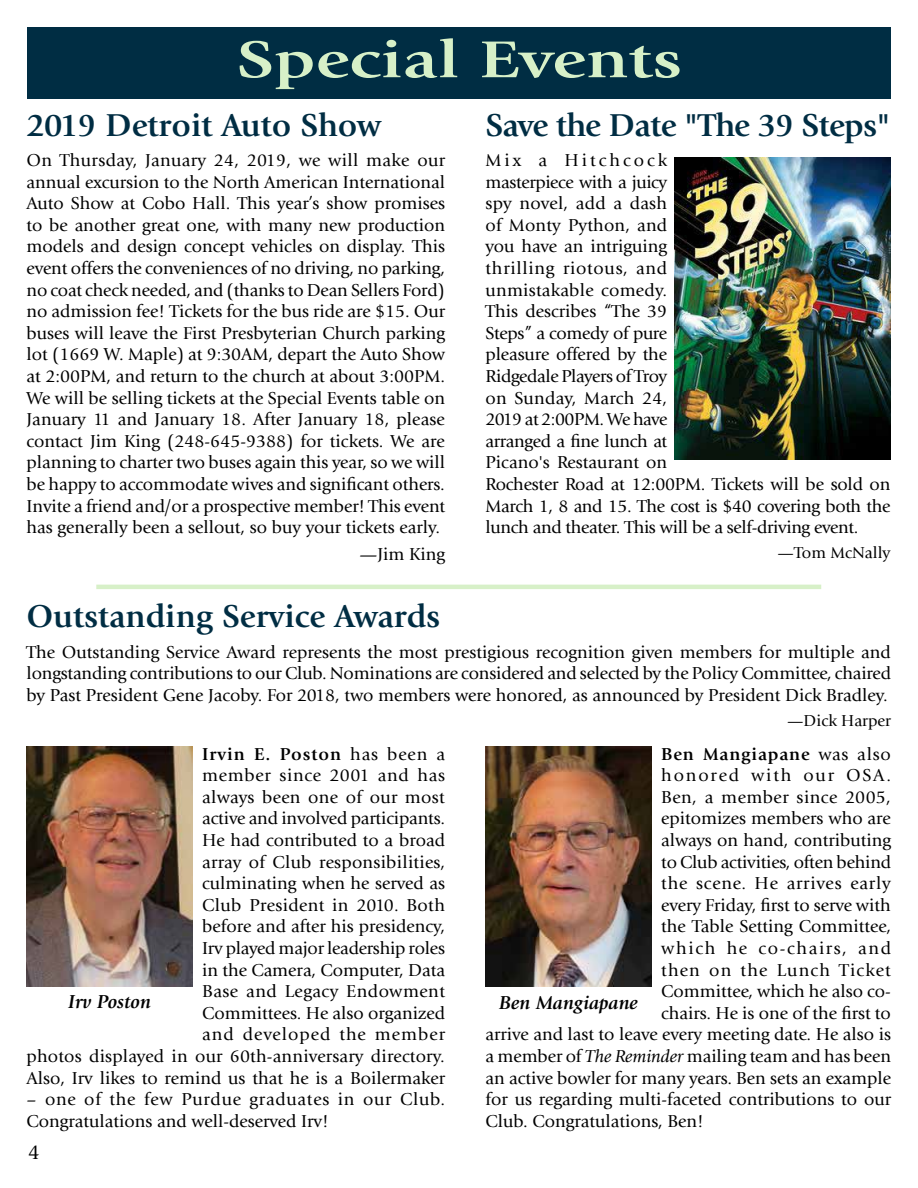
<style>
.page{position:relative;width:918px;height:1188px;background:#fff}
.page>*{position:absolute;margin:0;border:0;box-sizing:border-box;transform-origin:0 0}
.t1{font:700 54px "Giovanni";color:#d7f0c8;scale:1.3 1}
.t2{font:700 33px "Giovanni";color:#002d43}
.t3{font:700 33px "Giovanni";letter-spacing:-.02em;color:#002d43}
.t4{font:21px "Giovanni";color:#000}
.t5{font:italic 700 19.5px "Giovanni";color:#000}
.t6{font:18px/21.6px "Giovanni";color:#000}
.t7{font:18px "Giovanni";letter-spacing:.045em;color:#000}
.t8{font:18px "Giovanni";letter-spacing:.025em;color:#000}
.t9{font:700 18px "Giovanni";letter-spacing:.045em;color:#000}
.t10{font:18px "Giovanni";letter-spacing:.09em;color:#000}
.t11{font:18px "Giovanni";letter-spacing:.065em;color:#000}
.t12{font:18px "Giovanni";letter-spacing:.1em;color:#000}
.t13{font:16.5px "Giovanni";color:#000}
.s1{font-weight:400}
.s2{font-style:italic}
.s3{font-weight:700}
</style>
<div class="page">
<div style="left:27px;top:27px;width:864px;height:72px;background:#002d43"></div>
<img style="left:27px;top:746px;width:165px;height:240px">
<img style="left:486px;top:746px;width:166px;height:240px">
<img style="left:674px;top:157px;width:217px;height:302px">
<hr style="left:96px;top:585px;width:725px;height:4px;background:#d7f0c8">
<h1 class="t1" style="left:236px;top:28px;width:344px">Special Events</h1>
<h2 class="t2" style="left:27px;top:106px;width:356px">2019 Detroit Auto Show</h2>
<p class="t6" style="left:27px;top:149px;width:420px;text-align:justify">On Thursday, January 24, 2019, we will make our annual excursion to the North American International Auto Show at Cobo Hall. This year’s show promises to be another great one, with many new production models and design concept vehicles on display. This event offers the conveniences of no driving, no parking, no coat check needed, and (thanks to Dean Sellers Ford) no admission fee! Tickets for the bus ride are $15. Our buses will leave the First Presbyterian Church parking lot (1669 W. Maple) at 9:30AM, depart the Auto Show at 2:00PM, and return to the church at about 3:00PM.<br>We will be selling tickets at the Special Events table on January 11 and January 18. After January 18, please contact Jim King (248-645-9388) for tickets. We are planning to charter two buses again this year, so we will be happy to accommodate wives and significant others.<br>Invite a friend and/or a prospective member! This event has generally been a sellout, so buy your tickets early.</p>
<p class="t6" style="left:359px;top:544px;width:87px">—Jim King</p>
<h2 class="t3" style="left:486px;top:106px;width:407px">Save the Date "The 39 Steps"</h2>
<p class="t6" style="left:486px;top:149px;width:407px">Mix a Hitchcock<br>masterpiece with a juicy<br>spy novel, add a dash<br>of Monty Python, and<br>you have an intriguing<br>thrilling riotous, and<br>unmistakable comedy.<br>This describes “The 39<br>Steps” a comedy of pure<br>pleasure offered by the<br>Ridgedale Players of Troy<br>on Sunday, March 24,<br>2019 at 2:00PM. We have<br>arranged a fine lunch at<br>Picano's Restaurant on<br>Rochester Road at 12:00PM. Tickets will be sold on<br>March 1, 8 and 15. The cost is $40 covering both the lunch and theater. This will be a self-driving event.</p>
<p class="t13" style="left:778px;top:544px;width:115px">—Tom McNally</p>
<h2 class="t2" style="left:27px;top:597px;width:415px">Outstanding Service Awards</h2>
<p class="t6" style="left:27px;top:641px;width:866px;text-align:justify">The Outstanding Service Award represents the most prestigious recognition given members for multiple and longstanding contributions to our Club. Nominations are considered and selected by the Policy Committee, chaired by Past President Gene Jacoby. For 2018, two members were honored, as announced by President Dick Bradley.</p>
<p class="t13" style="left:787px;top:711px;width:105px">—Dick Harper</p>
<p class="t9" style="left:661px;top:743px;width:231px">Ben Mangiapane <span class="s1">was also</span></p>
<p class="t12" style="left:661px;top:765px;width:231px">honored with our OSA.</p>
<p class="t8" style="left:661px;top:787px;width:231px">Ben, a member since 2005,</p>
<p class="t6" style="left:661px;top:808px;width:231px">epitomizes members who are</p>
<p class="t6" style="left:661px;top:830px;width:231px">always on hand, contributing</p>
<p class="t6" style="left:661px;top:851px;width:231px">to Club activities, often behind</p>
<p class="t7" style="left:661px;top:873px;width:231px">the scene. He arrives early</p>
<p class="t6" style="left:661px;top:894px;width:231px">every Friday, first to serve with</p>
<p class="t6" style="left:661px;top:916px;width:231px">the Table Setting Committee,</p>
<p class="t10" style="left:661px;top:938px;width:231px">which he co-chairs, and</p>
<p class="t11" style="left:661px;top:960px;width:231px">then on the Lunch Ticket</p>
<p class="t6" style="left:661px;top:981px;width:231px">Committee, which he also co-</p>
<p class="t6" style="left:661px;top:1002px;width:231px">chairs. He is one of the first to</p>
<p class="t6" style="left:486px;top:1024px;width:407px">arrive and last to leave every meeting date. He also is</p>
<p class="t6" style="left:486px;top:1046px;width:407px">a member of <span class="s2">The Reminder</span> mailing team and has been</p>
<p class="t6" style="left:486px;top:1067px;width:407px">an active bowler for many years. Ben sets an example</p>
<p class="t6" style="left:486px;top:1089px;width:407px">for us regarding multi-faceted contributions to our</p>
<p class="t6" style="left:486px;top:1110px;width:220px">Club. Congratulations, Ben!</p>
<p class="t6" style="left:27px;top:743px;width:420px;text-align:right"><span class="s3">Irvin E. Poston</span> has been a<br>member since 2001 and has<br>always been one of our most<br>active and involved participants.<br>He had contributed to a broad<br>array of Club responsibilities,<br>culminating when he served as<br>Club President in 2010. Both<br>before and after his presidency,<br>Irv played major leadership roles<br>in the Camera, Computer, Data<br>Base and Legacy Endowment<br>Committees. He also organized<br>and developed the member<br>photos displayed in our 60th-anniversary directory.<br>Also, Irv likes to remind us that he is a Boilermaker</p>
<p class="t6" style="left:27px;top:1089px;width:420px">– one of the few Purdue graduates in our Club.<br>Congratulations and well-deserved Irv!</p>
<p class="t4" style="left:28px;top:1140px;width:13px">4</p>
<p class="t5" style="left:68px;top:991px;width:84px">Irv Poston</p>
<p class="t5" style="left:499px;top:992px;width:140px">Ben Mangiapane</p>
</div>
